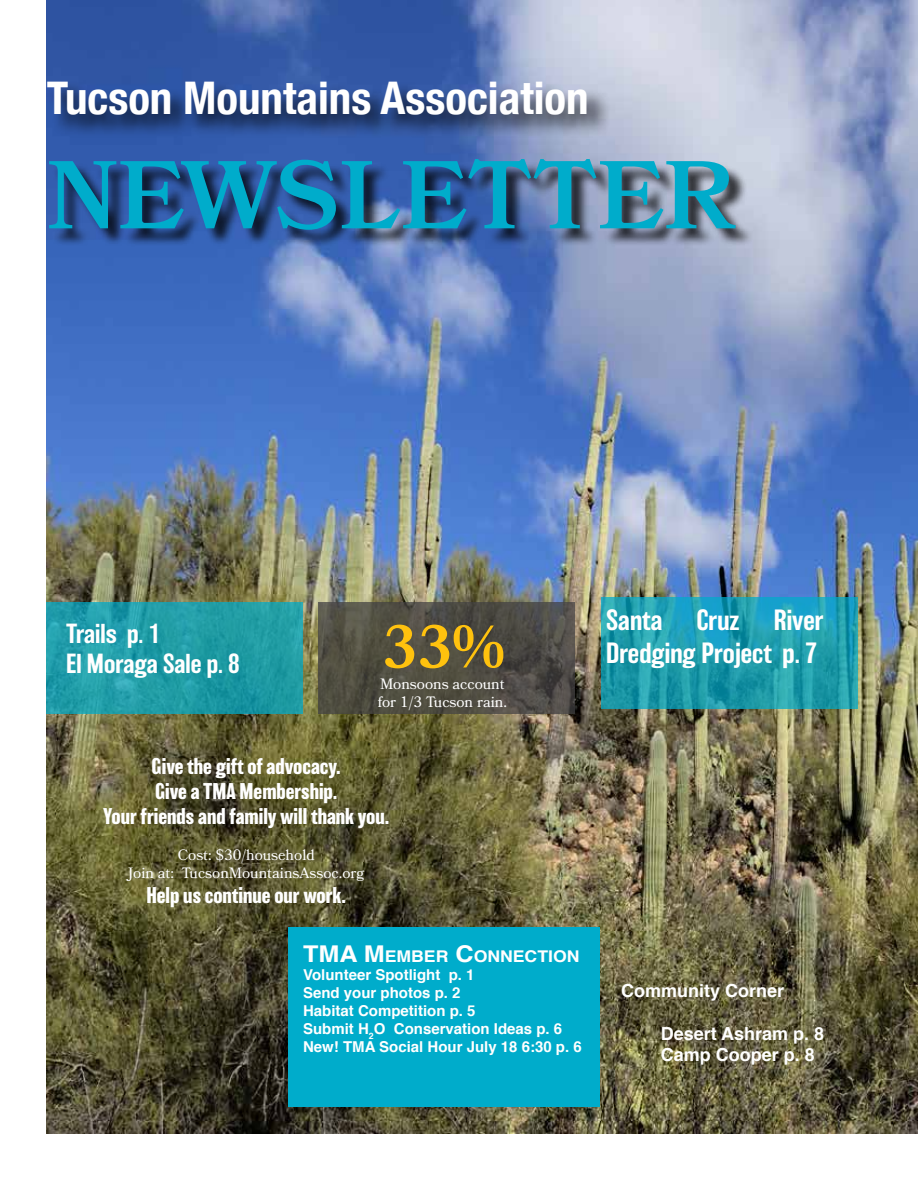
<style>
.page{position:relative;width:918px;height:1188px;background:#fff}
.page>*{position:absolute;margin:0;border:0;box-sizing:border-box;transform-origin:0 0}
.t1{font:600 96px "Bookmania";color:#00accb}
.t2{font:600 60px "Bookmania";color:#ffc20e}
.t3{font:700 condensed 45px "Helvetica Neue";color:#fff}
.t4{font:500 27px/32.4px "Balboa";color:#fff;text-align:right}
.t5{font:500 25.5px/30.6px "Balboa";color:#fff}
.t6{font:700 21px/25.2px "Balboa";color:#fff;text-align:center}
.t7{font:700 18px/21.6px "Helvetica";color:#fff}
.t8{font:700 16.2px "Helvetica";color:#fff;scale:1.09 1}
.t9{font:700 15px/18px "Helvetica";color:#fff}
.t10{font:15px/18px "Bookmania";color:#fff;text-align:center}
.s1{font-size:23.1px}
</style>
<div class="page">
<img style="left:47px;top:0;width:871px;height:1134px">
<svg style="left:47px;top:602px;width:256px;height:112px;background:#209ca6"></svg>
<div style="left:288px;top:927px;width:311px;height:180px;background:#00accb"></div>
<svg style="left:318px;top:602px;width:257px;height:112px;background:#4f4d43"></svg>
<svg style="left:601px;top:597px;width:256px;height:112px;background:#1e9daf"></svg>
<div style="left:46px;top:80px;width:565px;height:59px;background:#000;opacity:.75"></div>
<div style="left:52px;top:162px;width:702px;height:86px;background:#000;opacity:.75"></div>
<h3 class="t3" style="left:47px;top:60px;width:543px">Tucson Mountains Association</h3>
<h1 class="t1" style="left:47px;top:139px;width:689px">NEWSLETTER</h1>
<h3 class="t5" style="left:66px;top:618px;width:175px">Trails p. 1<br>El Moraga Sale p. 8</h3>
<h2 class="t2" style="left:382px;top:612px;width:124px">33%</h2>
<p class="t10" style="left:378px;top:675px;width:131px;text-align:left">Monsoons account for 1/3 Tucson rain.</p>
<h3 class="t6" style="left:103px;top:754px;width:288px">Give the gift of advocacy.<br>Give a TMA Membership.<br>Your friends and family will thank you.</h3>
<p class="t10" style="left:128px;top:846px;width:238px">Cost: $30/household<br>Join at: TucsonMountainsAssoc.org</p>
<h3 class="t6" style="left:146px;top:883px;width:201px">Help us continue our work.</h3>
<p class="t8" style="left:303px;top:943px;width:255px"><span class="s1">TMA M</span>EMBER <span class="s1">C</span>ONNECTION</p>
<p class="t9" style="left:303px;top:965px;width:280px">Volunteer Spotlight p. 1<br>Send your photos p. 2<br>Habitat Competition p. 5<br>Submit H<sub>2</sub>O Conservation Ideas p. 6<br>New! TMA Social Hour July 18 6:30 p. 6</p>
<h3 class="t4" style="left:606px;top:604px;width:58px">Santa</h3>
<h3 class="t4" style="left:697px;top:604px;width:45px">Cruz</h3>
<h3 class="t4" style="left:606px;top:604px;width:219px">River<br>Dredging Project p. 7</h3>
<p class="t7" style="left:621px;top:980px;width:165px">Community Corner</p>
<p class="t7" style="left:661px;top:1023px;width:165px">Desert Ashram p. 8<br>Camp Cooper p. 8</p>
</div>
